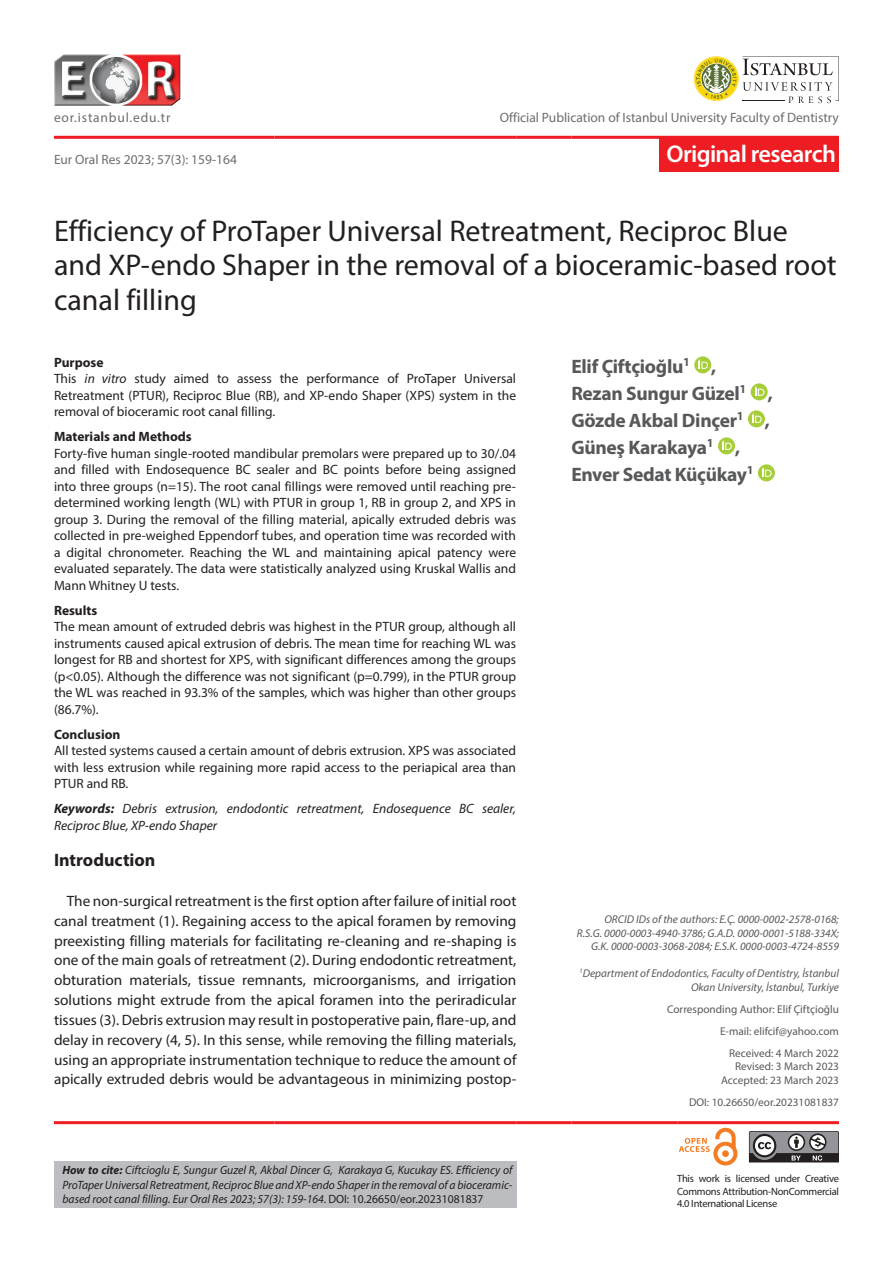
<style>
.page{position:relative;width:893px;height:1263px;background:#fff}
.page>*{position:absolute;margin:0;border:0;box-sizing:border-box;transform-origin:0 0}
.t1{font:30px/34.5px "Myriad Pro";color:#231f20}
.t2{font:600 24.3px "Myriad Pro";letter-spacing:-.025em;color:#fff}
.t3{font:700 19.5px/27px "Myriad Pro";letter-spacing:-.015em;color:#57585a}
.t4{font:700 18px "Myriad Pro";color:#231f20}
.t5{font:15px/19.8px "Myriad Pro";color:#231f20;text-align:justify}
.t6{font:13.5px/16.5px "Myriad Pro";color:#231f20;text-align:justify}
.t7{font:italic 13.5px/16.5px "Myriad Pro";color:#231f20}
.t8{font:13.5px "Myriad Pro";color:#6c6d70}
.t9{font:700 13.5px "Myriad Pro";color:#231f20}
.t10{font:13.5px "Myriad Pro";letter-spacing:.06em;color:#6c6d70}
.t11{font:italic 12px/14.4px "Myriad Pro";color:#231f20;text-align:justify}
.t12{font:italic 11.25px/13.5px "Myriad Pro";color:#57585a;text-align:right}
.t13{font:11.25px/22px "Myriad Pro";color:#57585a;text-align:right}
.t14{font:10.5px/12.6px "Myriad Pro";letter-spacing:-.025em;color:#231f20;text-align:justify}
.s1{font-weight:700}
.s2{font-style:italic}
.s3{font-style:normal}
</style>
<div class="page">
<div style="left:659px;top:137px;width:180px;height:34px;background:#ee1d23"></div>
<div style="left:54px;top:1161px;width:463px;height:46px;background:#bcbdc0"></div>
<hr style="left:54px;top:136px;width:220px;height:3px;background:#ee1d23">
<hr style="left:274px;top:136px;width:243px;height:3px;background:#ee1d23">
<hr style="left:517px;top:136px;width:54px;height:3px;background:#ee1d23">
<hr style="left:571px;top:136px;width:88px;height:3px;background:#ee1d23">
<hr style="left:659px;top:136px;width:18px;height:3px;background:#ee1d23">
<hr style="left:677px;top:136px;width:162px;height:3px;background:#ee1d23">
<hr style="left:571px;top:1121px;width:88px;height:3px;background:#ee1d23">
<hr style="left:659px;top:1121px;width:18px;height:3px;background:#ee1d23">
<hr style="left:677px;top:1121px;width:162px;height:3px;background:#ee1d23">
<hr style="left:54px;top:1121px;width:220px;height:3px;background:#ee1d23">
<hr style="left:274px;top:1121px;width:243px;height:3px;background:#ee1d23">
<hr style="left:517px;top:1121px;width:54px;height:3px;background:#ee1d23">
<img style="left:54px;top:54px;width:127px;height:51px">
<svg style="left:694px;top:56px;width:145px;height:47px"></svg>
<svg style="left:694px;top:356px;width:17px;height:17px"></svg>
<svg style="left:699px;top:360px;width:9px;height:9px"></svg>
<div style="left:751px;top:383px;width:17px;height:17px;background:#a6ce39;border-radius:50%"></div>
<svg style="left:755px;top:387px;width:9px;height:9px"></svg>
<div style="left:748px;top:410px;width:17px;height:17px;background:#a6ce39;border-radius:50%"></div>
<svg style="left:752px;top:414px;width:10px;height:9px"></svg>
<div style="left:718px;top:437px;width:17px;height:17px;background:#a6ce39;border-radius:50%"></div>
<svg style="left:722px;top:441px;width:10px;height:9px"></svg>
<div style="left:758px;top:464px;width:17px;height:17px;background:#a6ce39;border-radius:50%"></div>
<svg style="left:762px;top:468px;width:10px;height:9px"></svg>
<svg style="left:749px;top:1131px;width:90px;height:31px;background:#787779"></svg>
<svg style="left:679px;top:1128px;width:58px;height:37px"></svg>
<p class="t10" style="left:54px;top:110px;width:118px">eor.istanbul.edu.tr</p>
<p class="t8" style="left:500px;top:110px;width:341px">Official Publication of Istanbul University Faculty of Dentistry</p>
<p class="t8" style="left:54px;top:152px;width:184px">Eur Oral Res 2023; 57(3): 159-164</p>
<h2 class="t2" style="left:666px;top:138px;width:171px">Original research</h2>
<h1 class="t1" style="left:54px;top:213px;width:784px">Efficiency of ProTaper Universal Retreatment, Reciproc Blue and XP-endo Shaper in the removal of a bioceramic-based root canal filling</h1>
<p class="t6" style="left:54px;top:353px;width:464px;text-align:left"><span class="s1">Purpose<br></span>This <span class="s2">in vitro</span> study aimed to assess the performance of ProTaper Universal Retreatment (PTUR), Reciproc Blue (RB), and XP-endo Shaper (XPS) system in the removal of bioceramic root canal filling.</p>
<p class="t9" style="left:54px;top:428px;width:139px">Materials and Methods</p>
<p class="t6" style="left:54px;top:444px;width:464px">Forty-five human single-rooted mandibular premolars were prepared up to 30/.04 and filled with Endosequence BC sealer and BC points before being assigned into three groups (n=15). The root canal fillings were removed until reaching pre&shy;determined working length (WL) with PTUR in group 1, RB in group 2, and XPS in group 3. During the removal of the filling material, apically extruded debris was collected in pre-weighed Eppendorf tubes, and operation time was recorded with a digital chronometer. Reaching the WL and maintaining apical patency were evaluated separately. The data were statistically analyzed using Kruskal Wallis and Mann Whitney U tests.</p>
<p class="t9" style="left:54px;top:601px;width:45px">Results</p>
<p class="t6" style="left:54px;top:618px;width:464px">The mean amount of extruded debris was highest in the PTUR group, although all instruments caused apical extrusion of debris. The mean time for reaching WL was longest for RB and shortest for XPS, with significant differences among the groups (p&lt;0.05). Although the difference was not significant (p=0.799), in the PTUR group the WL was reached in 93.3% of the samples, which was higher than other groups (86.7%).</p>
<p class="t9" style="left:54px;top:725px;width:68px">Conclusion</p>
<p class="t6" style="left:54px;top:742px;width:464px">All tested systems caused a certain amount of debris extrusion. XPS was associated with less extrusion while regaining more rapid access to the periapical area than PTUR and RB.</p>
<p class="t7" style="left:54px;top:800px;width:464px"><span class="s1">Keywords:</span> Debris extrusion, endodontic retreatment, Endosequence BC sealer,<br>Reciproc Blue, XP-endo Shaper</p>
<h3 class="t4" style="left:54px;top:848px;width:103px">Introduction</h3>
<p class="t5" style="left:54px;top:891px;width:464px;text-indent:13px">The non-surgical retreatment is the first option after failure of initial root canal treatment (1). Regaining access to the apical foramen by removing preexisting filling materials for facilitating re-cleaning and re-shaping is one of the main goals of retreatment (2). During endodontic retreatment, obturation materials, tissue remnants, microorganisms, and irrigation solutions might extrude from the apical foramen into the periradicular tissues (3). Debris extrusion may result in postoperative pain, flare-up, and delay in recovery (4, 5). In this sense, while removing the filling materials, using an appropriate instrumentation technique to reduce the amount of apically extruded debris would be advantageous in minimizing postop-</p>
<h3 class="t3" style="left:571px;top:353px;width:203px">Elif Çiftçioğlu<sup>1</sup> ,<br>Rezan Sungur Güzel<sup>1</sup> ,<br>Gözde Akbal Dinçer<sup>1</sup> ,<br>Güneş Karakaya<sup>1</sup> ,<br>Enver Sedat Küçükay<sup>1</sup></h3>
<p class="t12" style="left:577px;top:912px;width:264px">ORCID IDs of the authors: E.Ç. 0000-0002-2578-0168;<br>R.S.G. 0000-0003-4940-3786; G.A.D. 0000-0001-5188-334X;<br>G.K. 0000-0003-3068-2084; E.S.K. 0000-0003-4724-8559</p>
<p class="t12" style="left:580px;top:966px;width:261px"><sup>1</sup>Department of Endodontics, Faculty of Dentistry, İstanbul<br>Okan University, İstanbul, Turkiye</p>
<p class="t13" style="left:667px;top:998px;width:173px">Corresponding Author: Elif Çiftçioğlu<br>E-mail: elifcif@yahoo.com<br>Received: 4 March 2022</p>
<p class="t13" style="left:721px;top:1059px;width:119px;line-height:13.5px">Revised: 3 March 2023<br>Accepted: 23 March 2023</p>
<p class="t13" style="left:689px;top:1091px;width:151px">DOI: 10.26650/eor.20231081837</p>
<p class="t11" style="left:63px;top:1163px;width:452px"><span class="s1">How to cite:</span> Ciftcioglu E, Sungur Guzel R, Akbal Dincer G, Karakaya G, Kucukay ES. Efficiency of ProTaper Universal Retreatment, Reciproc Blue and XP-endo Shaper in the removal of a bioceramic&shy;based root canal filling. Eur Oral Res 2023; 57(3): 159-164<span class="s3">. DOI: 10.26650/eor.20231081837</span></p>
<p class="t14" style="left:677px;top:1172px;width:163px">This work is licensed under Creative Commons Attribution-NonCommercial 4.0 International License</p>
</div>
